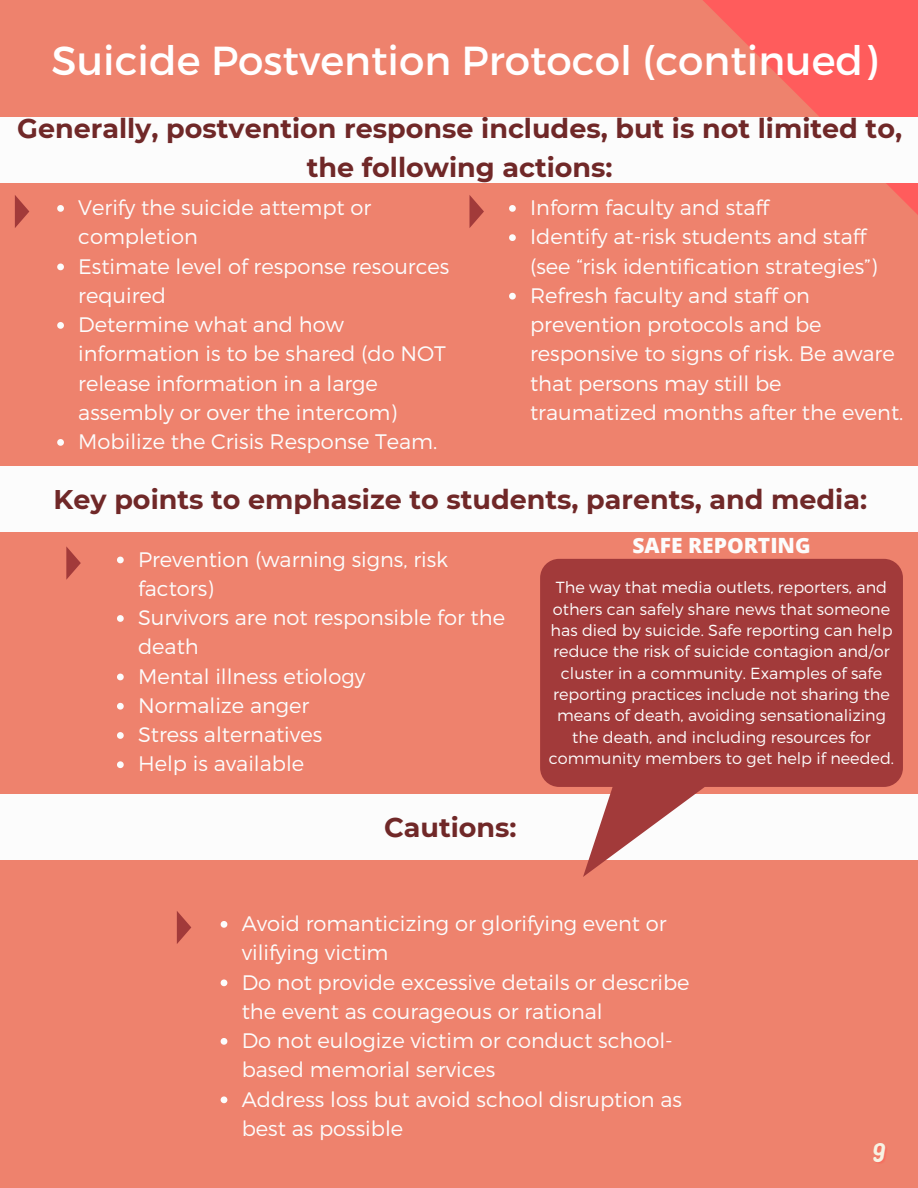
<style>
.page{position:relative;width:918px;height:1188px;background:#ee826d}
.page>*{position:absolute;margin:0;border:0;box-sizing:border-box;transform-origin:0 0}
.t1{font:40.5px "Montserrat";color:#fff}
.t2{font:700 27px/39.3px "Montserrat";color:#702828;text-align:center}
.t3{font:300 21px/29.2px "Montserrat";color:#fcfcfc}
.t4{font:800 21px "Open Sans";color:#fcfcfc}
.t5{font:300 16.05px/21.3px "Montserrat";color:#fcfcfc;text-align:center}
</style>
<div class="page">
<svg style="left:703px;top:0;width:215px;height:215px;fill:#ff5c5c"></svg>
<div style="left:0;top:117px;width:918px;height:66px;background:#fcfcfc"></div>
<svg style="left:57px;top:205px;width:7px;height:7px"></svg>
<svg style="left:57px;top:264px;width:7px;height:6px"></svg>
<svg style="left:57px;top:322px;width:7px;height:7px"></svg>
<svg style="left:57px;top:439px;width:7px;height:7px"></svg>
<svg style="left:15px;top:195px;width:14px;height:33px"></svg>
<svg style="left:470px;top:195px;width:14px;height:33px"></svg>
<svg style="left:177px;top:911px;width:14px;height:33px"></svg>
<svg style="left:509px;top:205px;width:7px;height:7px"></svg>
<svg style="left:509px;top:234px;width:7px;height:7px"></svg>
<svg style="left:509px;top:293px;width:7px;height:7px"></svg>
<div style="left:0;top:466px;width:918px;height:65px;background:#fcfcfc"></div>
<svg style="left:117px;top:557px;width:7px;height:6px"></svg>
<svg style="left:117px;top:615px;width:7px;height:7px"></svg>
<svg style="left:117px;top:674px;width:7px;height:6px"></svg>
<svg style="left:117px;top:703px;width:7px;height:7px"></svg>
<svg style="left:117px;top:732px;width:7px;height:7px"></svg>
<svg style="left:117px;top:761px;width:7px;height:7px"></svg>
<div style="left:0;top:795px;width:918px;height:65px;background:#fcfcfc"></div>
<svg style="left:221px;top:921px;width:6px;height:7px"></svg>
<svg style="left:221px;top:979px;width:6px;height:7px"></svg>
<svg style="left:221px;top:1038px;width:6px;height:7px"></svg>
<svg style="left:221px;top:1096px;width:6px;height:7px"></svg>
<svg style="left:66px;top:546px;width:15px;height:34px"></svg>
<svg style="left:540px;top:559px;width:363px;height:318px;fill:#a23a3a"></svg>
<p class="t1" style="left:52px;top:34px;width:827px">Suicide Postvention Protocol (continued)</p>
<h1 class="t2" style="left:17px;top:108px;width:886px">Generally, postvention response includes, but is not limited to, the following actions:</h1>
<h2 class="t3" style="left:78px;top:192px;width:295px">Verify the suicide attempt or completion</h2>
<p class="t3" style="left:78px;top:251px;width:373px">Estimate level of response resources required</p>
<p class="t3" style="left:78px;top:309px;width:369px">Determine what and how information is to be shared (do NOT release information in a large assembly or over the intercom)</p>
<p class="t3" style="left:78px;top:426px;width:361px">Mobilize the Crisis Response Team.</p>
<p class="t3" style="left:530px;top:192px;width:240px">Inform faculty and staff</p>
<p class="t3" style="left:530px;top:221px;width:349px">Identify at-risk students and staff (see “risk identification strategies”)</p>
<p class="t3" style="left:530px;top:280px;width:375px">Refresh faculty and staff on prevention protocols and be responsive to signs of risk. Be aware that persons may still be traumatized months after the event.</p>
<p class="t2" style="left:54px;top:479px;width:815px">Key points to emphasize to students, parents, and media:</p>
<p class="t3" style="left:138px;top:544px;width:312px">Prevention (warning signs, risk factors)</p>
<p class="t3" style="left:138px;top:602px;width:369px">Survivors are not responsible for the death</p>
<h2 class="t3" style="left:138px;top:661px;width:229px">Mental illness etiology</h2>
<h3 class="t3" style="left:138px;top:690px;width:173px">Normalize anger</h3>
<p class="t3" style="left:138px;top:719px;width:186px">Stress alternatives</p>
<p class="t3" style="left:138px;top:748px;width:168px">Help is available</p>
<p class="t4" style="left:632px;top:531px;width:180px">SAFE REPORTING</p>
<p class="t5" style="left:549px;top:576px;width:347px">The way that media outlets, reporters, and others can safely share news that someone has died by suicide. Safe reporting can help reduce the risk of suicide contagion and/or cluster in a community. Examples of safe reporting practices include not sharing the means of death, avoiding sensationalizing the death, and including resources for community members to get help if needed.</p>
<p class="t2" style="left:384px;top:808px;width:134px">Cautions:</p>
<p class="t3" style="left:242px;top:908px;width:426px">Avoid romanticizing or glorifying event or vilifying victim</p>
<p class="t3" style="left:242px;top:966px;width:449px">Do not provide excessive details or describe the event as courageous or rational</p>
<p class="t3" style="left:242px;top:1025px;width:433px">Do not eulogize victim or conduct school&shy;based memorial services</p>
<p class="t3" style="left:242px;top:1083px;width:442px">Address loss but avoid school disruption as best as possible</p>
</div>
